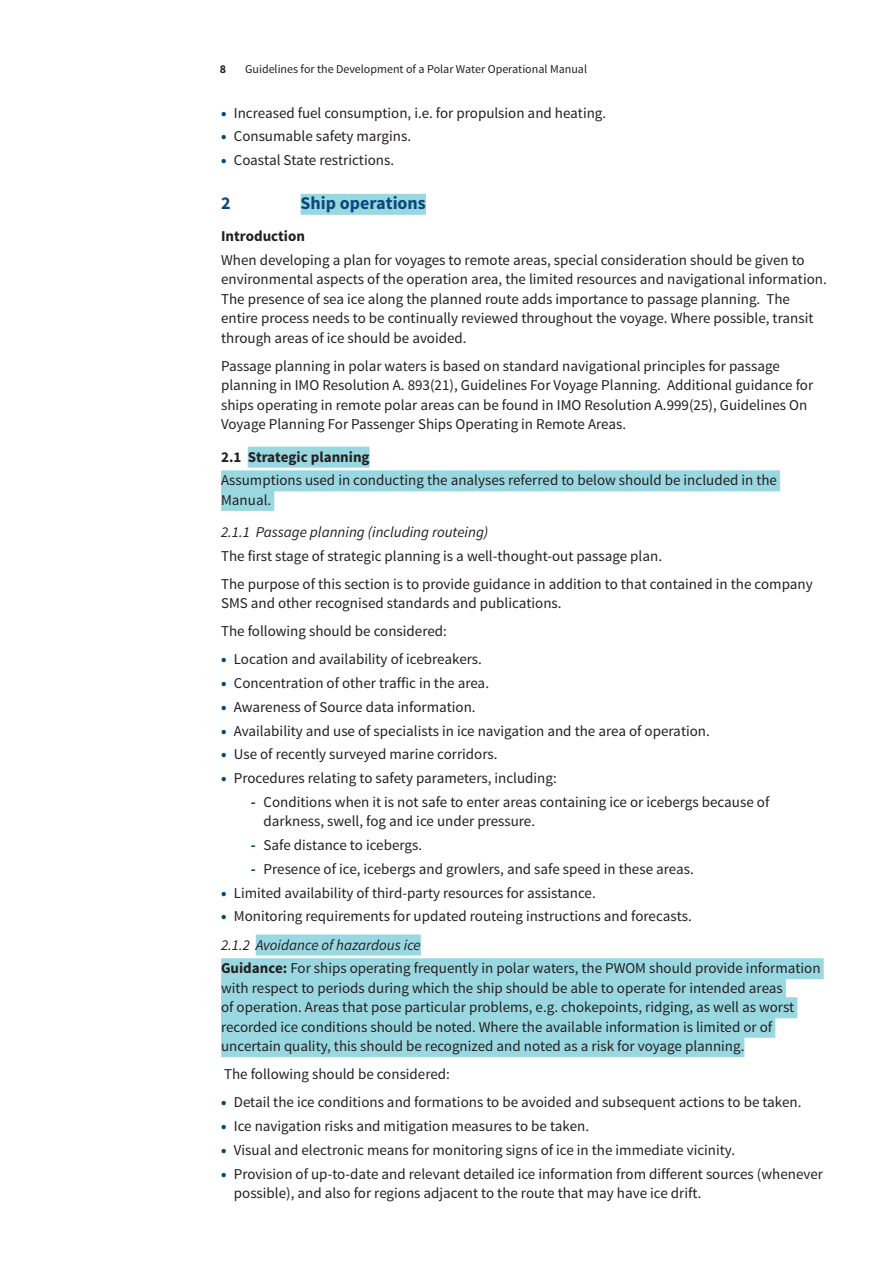
<style>
.page{position:relative;width:893px;height:1263px;background:#fff}
.page>*{position:absolute;margin:0;border:0;box-sizing:border-box;transform-origin:0 0}
.t1{font:700 18px "Source Sans Pro";color:#0a487d}
.t2{font:15px/19.5px "Source Sans Pro";color:#231f20}
.t3{font:italic 15px "Source Sans Pro";color:#231f20}
.t4{font:700 15px "Source Sans Pro";color:#231f20}
.t5{font:12px "Source Sans Pro";color:#231f20}
.t6{font:700 12px "Source Sans Pro";color:#231f20}
.s1{font-weight:900;color:#00467e}
.s2{font-weight:700;color:#00467e}
.s3{font-style:italic}
.s4{font-weight:700}
</style>
<div class="page">
<div style="left:301px;top:194px;width:125px;height:21px;background:#9ad8e1"></div>
<div style="left:248px;top:447px;width:122px;height:21px;background:#9ad8e1"></div>
<div style="left:221px;top:470px;width:559px;height:21px;background:#9ad8e1"></div>
<div style="left:221px;top:490px;width:53px;height:21px;background:#9ad8e1"></div>
<div style="left:256px;top:934px;width:165px;height:21px;background:#9ad8e1"></div>
<div style="left:221px;top:958px;width:603px;height:21px;background:#9ad8e1"></div>
<div style="left:221px;top:978px;width:565px;height:21px;background:#9ad8e1"></div>
<div style="left:221px;top:997px;width:576px;height:21px;background:#9ad8e1"></div>
<div style="left:221px;top:1017px;width:554px;height:21px;background:#9ad8e1"></div>
<div style="left:221px;top:1036px;width:523px;height:21px;background:#9ad8e1"></div>
<p class="t6" style="left:220px;top:61px;width:8px">8</p>
<p class="t5" style="left:245px;top:62px;width:343px">Guidelines for the Development of a Polar Water Operational Manual</p>
<p class="t2" style="left:221px;top:103px;width:387px"><span class="s1">•</span> Increased fuel consumption, i.e. for propulsion and heating.</p>
<p class="t2" style="left:221px;top:127px;width:191px"><span class="s1">•</span> Consumable safety margins.</p>
<p class="t2" style="left:221px;top:151px;width:174px"><span class="s1">•</span> Coastal State restrictions.</p>
<p class="t1" style="left:221px;top:191px;width:11px">2</p>
<p class="t1" style="left:301px;top:191px;width:127px">Ship operations</p>
<p class="t4" style="left:221px;top:226px;width:85px">Introduction</p>
<p class="t2" style="left:221px;top:250px;width:607px">When developing a plan for voyages to remote areas, special consideration should be given to environmental aspects of the operation area, the limited resources and navigational information.<br>The presence of sea ice along the planned route adds importance to passage planning. The entire process needs to be continually reviewed throughout the voyage. Where possible, transit through areas of ice should be avoided.</p>
<p class="t2" style="left:221px;top:356px;width:594px">Passage planning in polar waters is based on standard navigational principles for passage planning in IMO Resolution A. 893(21), Guidelines For Voyage Planning. Additional guidance for ships operating in remote polar areas can be found in IMO Resolution A.999(25), Guidelines On Voyage Planning For Passenger Ships Operating in Remote Areas.</p>
<p class="t4" style="left:221px;top:447px;width:150px">2.1 Strategic planning</p>
<p class="t2" style="left:221px;top:471px;width:557px">Assumptions used in conducting the analyses referred to below should be included in the<br>Manual.</p>
<p class="t3" style="left:221px;top:523px;width:269px">2.1.1 Passage planning (including routeing)</p>
<p class="t2" style="left:221px;top:542px;width:593px;line-height:28px">The first stage of strategic planning is a well-thought-out passage plan.<br>The purpose of this section is to provide guidance in addition to that contained in the company</p>
<p class="t2" style="left:221px;top:590px;width:342px;line-height:28px">SMS and other recognised standards and publications.<br>The following should be considered:</p>
<p class="t2" style="left:221px;top:650px;width:262px"><span class="s1">•</span> Location and availability of icebreakers.</p>
<p class="t2" style="left:221px;top:674px;width:269px"><span class="s1">•</span> Concentration of other traffic in the area.</p>
<p class="t2" style="left:221px;top:697px;width:256px"><span class="s1">•</span> Awareness of Source data information.</p>
<p class="t2" style="left:221px;top:721px;width:490px"><span class="s1">•</span> Availability and use of specialists in ice navigation and the area of operation.</p>
<p class="t2" style="left:221px;top:745px;width:278px"><span class="s1">•</span> Use of recently surveyed marine corridors.</p>
<p class="t2" style="left:221px;top:769px;width:337px"><span class="s1">•</span> Procedures relating to safety parameters, including:</p>
<p class="t2" style="left:264px;top:792px;width:507px;text-indent:-13px"><span class="s2">-</span> Conditions when it is not safe to enter areas containing ice or icebergs because of darkness, swell, fog and ice under pressure.</p>
<p class="t2" style="left:251px;top:836px;width:173px"><span class="s2">-</span> Safe distance to icebergs.</p>
<p class="t2" style="left:251px;top:859px;width:444px"><span class="s2">-</span> Presence of ice, icebergs and growlers, and safe speed in these areas.</p>
<p class="t2" style="left:221px;top:883px;width:376px"><span class="s1">•</span> Limited availability of third-party resources for assistance.</p>
<p class="t2" style="left:221px;top:903px;width:472px;line-height:28px"><span class="s1">•</span> Monitoring requirements for updated routeing instructions and forecasts.<br><span class="s3">2.1.2 Avoidance of hazardous ice</span></p>
<p class="t2" style="left:221px;top:959px;width:601px"><span class="s4">Guidance:</span> For ships operating frequently in polar waters, the PWOM should provide information with respect to periods during which the ship should be able to operate for intended areas<br>of operation. Areas that pose particular problems, e.g. chokepoints, ridging, as well as worst recorded ice conditions should be noted. Where the available information is limited or of uncertain quality, this should be recognized and noted as a risk for voyage planning.</p>
<p class="t2" style="left:224px;top:1065px;width:227px">The following should be considered:</p>
<p class="t2" style="left:221px;top:1093px;width:582px"><span class="s1">•</span> Detail the ice conditions and formations to be avoided and subsequent actions to be taken.</p>
<p class="t2" style="left:221px;top:1116px;width:369px"><span class="s1">•</span> Ice navigation risks and mitigation measures to be taken.</p>
<p class="t2" style="left:221px;top:1140px;width:515px"><span class="s1">•</span> Visual and electronic means for monitoring signs of ice in the immediate vicinity.</p>
<p class="t2" style="left:234px;top:1164px;width:591px;text-indent:-13px"><span class="s1">•</span> Provision of up-to-date and relevant detailed ice information from different sources (whenever possible), and also for regions adjacent to the route that may have ice drift.</p>
</div>
